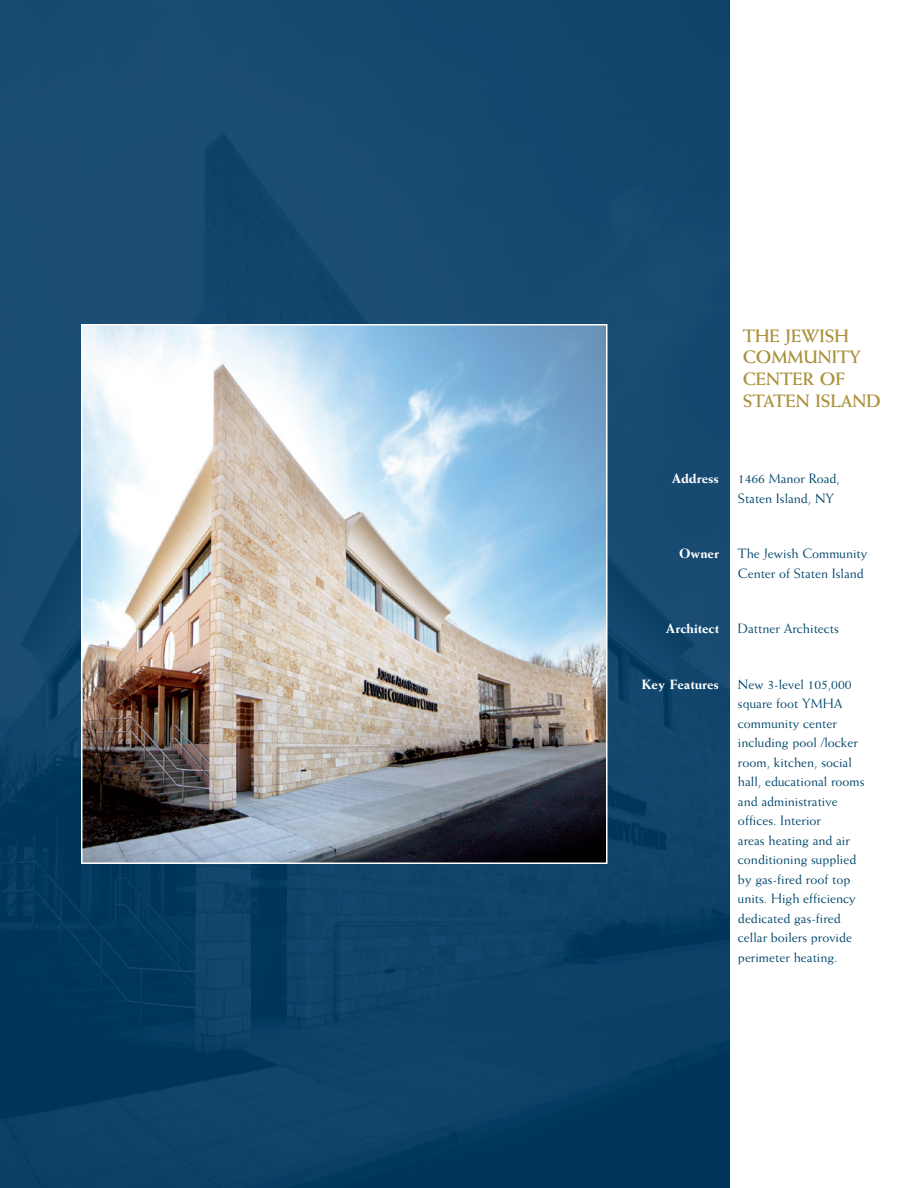
<style>
.page{position:relative;width:918px;height:1188px;background:#fff}
.page>*{position:absolute;margin:0;border:0;box-sizing:border-box;transform-origin:0 0}
.t1{font:700 18px/21.6px "Weiss";color:#ac923c}
.t2{font:13.5px/19.5px "Weiss";color:#00466b}
.t3{font:800 13.5px "Weiss";color:#fff}
</style>
<div class="page">
<img style="left:0;top:0;width:729px;height:1188px">
<img style="left:82px;top:325px;width:525px;height:538px">
<p class="t1" style="left:743px;top:325px;width:139px">THE JEWISH<br>COMMUNITY<br>CENTER OF<br>STATEN ISLAND</p>
<p class="t3" style="left:672px;top:471px;width:49px">Address</p>
<p class="t2" style="left:738px;top:469px;width:103px">1466 Manor Road,<br>Staten Island, NY</p>
<p class="t3" style="left:679px;top:546px;width:41px">Owner</p>
<p class="t2" style="left:738px;top:544px;width:131px">The Jewish Community<br>Center of Staten Island</p>
<p class="t3" style="left:666px;top:621px;width:55px">Architect</p>
<p class="t2" style="left:738px;top:619px;width:102px">Dattner Architects</p>
<p class="t3" style="left:642px;top:676px;width:79px">Key Features</p>
<p class="t2" style="left:738px;top:674px;width:128px">New 3-level 105,000 square foot YMHA community center including pool /locker room, kitchen, social hall, educational rooms and administrative offices. Interior<br>areas heating and air conditioning supplied by gas-fired roof top units. High efficiency dedicated gas-fired cellar boilers provide perimeter heating.</p>
</div>
